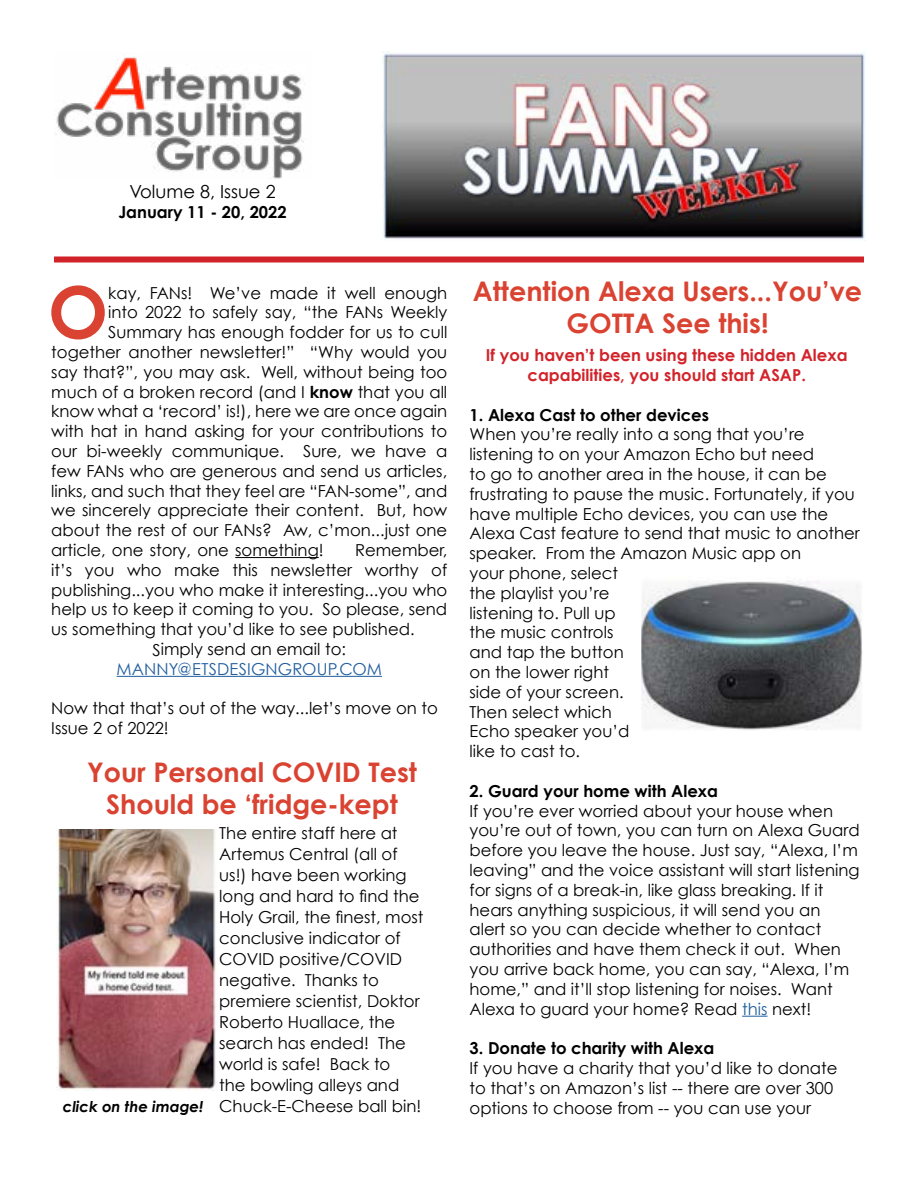
<style>
.page{position:relative;width:918px;height:1188px;background:#fff}
.page>*{position:absolute;margin:0;border:0;box-sizing:border-box;transform-origin:0 0}
.t1{font:700 71.7px "Century Gothic";color:#da4332}
.t2{font:700 27px/32.4px "Century Gothic";color:#da4331;text-align:center}
.t3{font:18px "Century Gothic";color:#000}
.t4{font:16.5px/19.8px "Century Gothic";color:#000}
.t5{font:700 16.5px "Century Gothic";color:#000}
.t6{font:700 16.5px/19.8px "Century Gothic";color:#d2232a;text-align:center}
.t7{font:16.5px "Century Gothic";letter-spacing:.01em;color:#215e9e}
.s1{font-weight:700}
.s2{font-weight:700;font-style:italic;font-size:15px}
.s3{color:#215e9e}
</style>
<div class="page">
<img style="left:54px;top:57px;width:251px;height:121px">
<div style="left:54px;top:256px;width:810px;height:6px;background:#d2232a"></div>
<hr style="left:235px;top:557px;width:84px;height:1px;background:#000">
<hr style="left:117px;top:676px;width:265px;height:1px;background:#215e9e">
<img style="left:382px;top:51px;width:484px;height:190px">
<svg style="left:742px;top:1016px;width:25px;height:1px"></svg>
<img style="left:57px;top:829px;width:159px;height:262px">
<img style="left:642px;top:581px;width:221px;height:149px">
<p class="t3" style="left:129px;top:181px;width:148px">Volume 8, Issue 2</p>
<p class="t5" style="left:118px;top:202px;width:170px">January 11 - 20, 2022</p>
<h1 class="t1" style="left:48px;top:267px;width:62px">O</h1>
<p class="t4" style="left:108px;top:282px;width:341px">kay, FANs! We’ve made it well enough</p>
<p class="t4" style="left:108px;top:302px;width:341px">into 2022 to safely say, “the FANs Weekly</p>
<p class="t4" style="left:108px;top:322px;width:341px">Summary has enough fodder for us to cull</p>
<p class="t4" style="left:51px;top:342px;width:397px">together another newsletter!” “Why would you</p>
<p class="t4" style="left:51px;top:362px;width:398px">say that?”, you may ask. Well, without being too</p>
<p class="t4" style="left:51px;top:381px;width:397px">much of a broken record (and I <span class="s1">know</span> that you all</p>
<p class="t4" style="left:51px;top:401px;width:398px">know what a ‘record’ is!), here we are once again</p>
<p class="t4" style="left:51px;top:421px;width:398px">with hat in hand asking for your contributions to</p>
<p class="t4" style="left:51px;top:441px;width:398px">our bi-weekly communique. Sure, we have a</p>
<p class="t4" style="left:51px;top:461px;width:398px">few FANs who are generous and send us articles,</p>
<p class="t4" style="left:51px;top:480px;width:398px">links, and such that they feel are “FAN-some”, and</p>
<p class="t4" style="left:51px;top:500px;width:398px">we sincerely appreciate their content. But, how</p>
<p class="t4" style="left:51px;top:520px;width:398px">about the rest of our FANs? Aw, c’mon...just one</p>
<p class="t4" style="left:51px;top:540px;width:274px">article, one story, one something!</p>
<p class="t4" style="left:355px;top:540px;width:94px">Remember,</p>
<p class="t4" style="left:51px;top:560px;width:398px">it’s you who make this newsletter worthy of</p>
<p class="t4" style="left:51px;top:579px;width:398px">publishing...you who make it interesting...you who</p>
<p class="t4" style="left:51px;top:599px;width:398px">help us to keep it coming to you. So please, send</p>
<p class="t4" style="left:51px;top:619px;width:365px">us something that you’d like to see published.</p>
<p class="t4" style="left:153px;top:639px;width:195px">Simply send an email to:</p>
<p class="t7" style="left:117px;top:659px;width:267px">MANNY@ETSDESIGNGROUP.COM</p>
<p class="t4" style="left:51px;top:698px;width:388px">Now that that’s out of the way...let’s move on to<br>Issue 2 of 2022!</p>
<h2 class="t2" style="left:87px;top:755px;width:331px">Your Personal COVID Test<br>Should be ‘fridge-kept</h2>
<p class="t4" style="left:219px;top:823px;width:180px">The entire staff here at</p>
<p class="t4" style="left:219px;top:844px;width:180px">Artemus Central (all of</p>
<p class="t4" style="left:219px;top:865px;width:189px">us!) have been working</p>
<p class="t4" style="left:219px;top:886px;width:202px">long and hard to find the</p>
<p class="t4" style="left:219px;top:907px;width:206px">Holy Grail, the finest, most</p>
<p class="t4" style="left:219px;top:928px;width:183px">conclusive indicator of</p>
<p class="t4" style="left:219px;top:949px;width:184px">COVID positive/COVID</p>
<p class="t4" style="left:219px;top:970px;width:161px">negative. Thanks to</p>
<p class="t4" style="left:219px;top:991px;width:202px">premiere scientist, Doktor</p>
<p class="t4" style="left:219px;top:1012px;width:178px">Roberto Huallace, the</p>
<p class="t4" style="left:219px;top:1033px;width:188px">search has ended! The</p>
<p class="t4" style="left:219px;top:1054px;width:173px">world is safe! Back to</p>
<p class="t4" style="left:219px;top:1075px;width:182px">the bowling alleys and</p>
<p class="t4" style="left:63px;top:1096px;width:360px"><span class="s2">click on the image!</span> Chuck-E-Cheese ball bin!</p>
<h2 class="t2" style="left:473px;top:274px;width:391px">Attention Alexa Users...You’ve<br>GOTTA See this!</h2>
<p class="t6" style="left:486px;top:345px;width:363px">If you haven’t been using these hidden Alexa capabilities, you should start ASAP.</p>
<p class="t5" style="left:470px;top:404px;width:241px">1. Alexa Cast to other devices</p>
<p class="t4" style="left:470px;top:424px;width:392px">When you’re really into a song that you’re listening to on your Amazon Echo but need<br>to go to another area in the house, it can be frustrating to pause the music. Fortunately, if you have multiple Echo devices, you can use the<br>Alexa Cast feature to send that music to another speaker. From the Amazon Music app on<br>your phone, select<br>the playlist you’re<br>listening to. Pull up<br>the music controls<br>and tap the button<br>on the lower right<br>side of your screen.<br>Then select which<br>Echo speaker you’d<br>like to cast to.</p>
<p class="t5" style="left:470px;top:780px;width:250px">2. Guard your home with Alexa</p>
<p class="t4" style="left:470px;top:801px;width:392px">If you’re ever worried about your house when you’re out of town, you can turn on Alexa Guard before you leave the house. Just say, “Alexa, I’m leaving” and the voice assistant will start listening for signs of a break-in, like glass breaking. If it hears anything suspicious, it will send you an alert so you can decide whether to contact authorities and have them check it out. When you arrive back home, you can say, “Alexa, I’m home,” and it’ll stop listening for noises. Want Alexa to guard your home? Read <span class="s3">this</span> next!</p>
<p class="t5" style="left:470px;top:1038px;width:246px">3. Donate to charity with Alexa</p>
<p class="t4" style="left:470px;top:1058px;width:369px">If you have a charity that you’d like to donate to that’s on Amazon’s list -- there are over 300 options to choose from -- you can use your</p>
</div>
